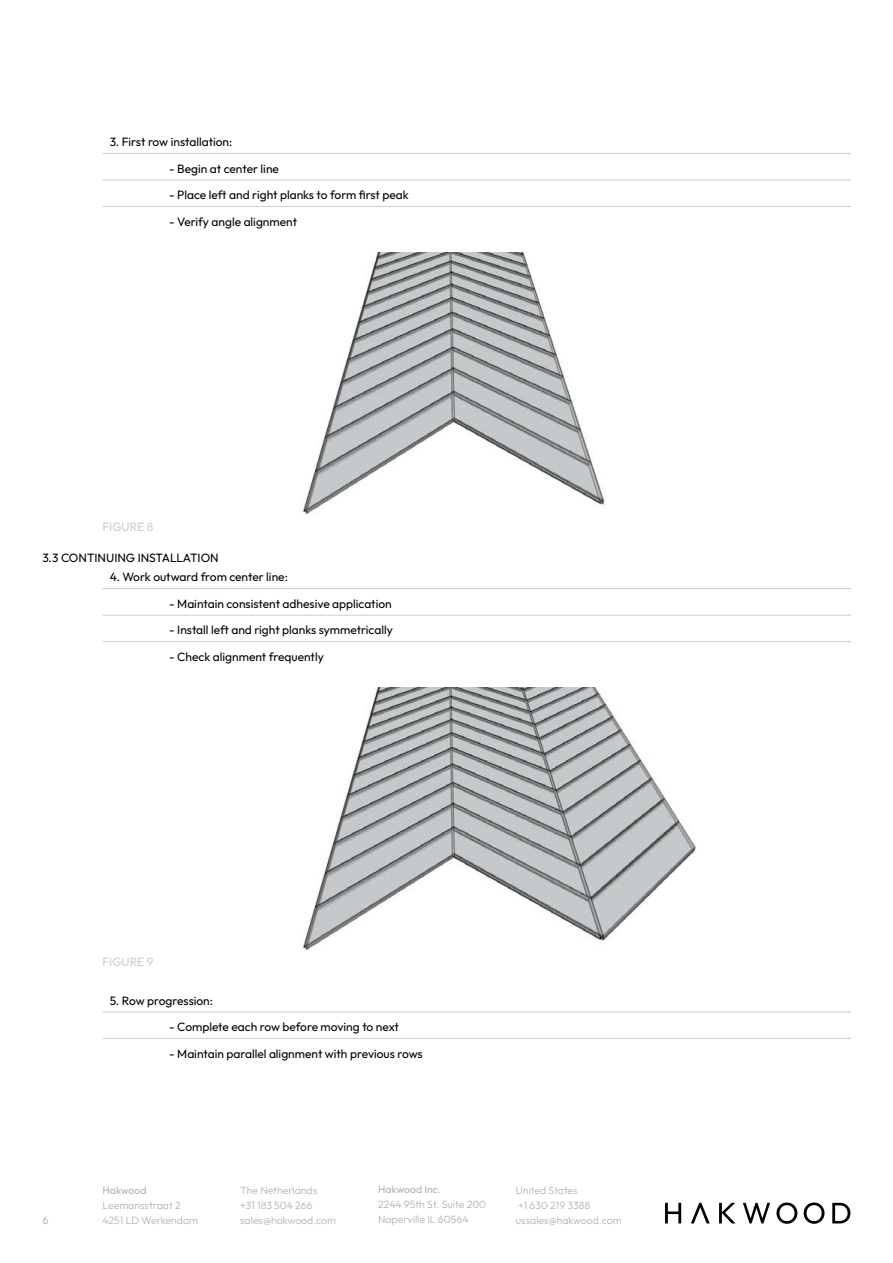
<style>
.page{position:relative;width:893px;height:1263px;background:#fff}
.page>*{position:absolute;margin:0;border:0;box-sizing:border-box;transform-origin:0 0}
.t1{font:12px "Outfit";color:#000}
.t2{font:12px "Outfit";color:#cdcccc}
.t3{font:300 10.5px/15px "Outfit";color:#b3b2b2}
.t4{font:10.5px "Outfit";color:#b3b2b2}
</style>
<div class="page">
<svg style="left:665px;top:1203px;width:16px;height:20px"></svg>
<svg style="left:691px;top:1203px;width:19px;height:20px"></svg>
<svg style="left:719px;top:1203px;width:16px;height:20px"></svg>
<svg style="left:743px;top:1203px;width:27px;height:20px"></svg>
<svg style="left:776px;top:1202px;width:21px;height:22px"></svg>
<svg style="left:804px;top:1202px;width:20px;height:22px"></svg>
<svg style="left:832px;top:1203px;width:18px;height:20px"></svg>
<hr style="left:102px;top:153px;width:749px;height:1px;background:#cdcccc">
<hr style="left:102px;top:180px;width:749px;height:1px;background:#cdcccc">
<hr style="left:102px;top:206px;width:749px;height:1px;background:#cdcccc">
<hr style="left:102px;top:588px;width:749px;height:1px;background:#cdcccc">
<hr style="left:102px;top:615px;width:749px;height:1px;background:#cdcccc">
<hr style="left:102px;top:641px;width:749px;height:1px;background:#cdcccc">
<hr style="left:102px;top:1011px;width:749px;height:1px;background:#cdcccc">
<hr style="left:102px;top:1038px;width:749px;height:1px;background:#cdcccc">
<img style="left:303px;top:253px;width:303px;height:262px">
<img style="left:303px;top:688px;width:393px;height:263px">
<p class="t1" style="left:110px;top:134px;width:124px">3. First row installation:</p>
<p class="t1" style="left:169px;top:161px;width:111px">- Begin at center line</p>
<p class="t1" style="left:169px;top:187px;width:241px">- Place left and right planks to form first peak</p>
<p class="t1" style="left:169px;top:214px;width:129px">- Verify angle alignment</p>
<p class="t2" style="left:102px;top:519px;width:52px">FIGURE 8</p>
<p class="t1" style="left:43px;top:550px;width:178px">3.3 CONTINUING INSTALLATION</p>
<p class="t1" style="left:110px;top:570px;width:180px">4. Work outward from center line:</p>
<p class="t1" style="left:169px;top:596px;width:224px">- Maintain consistent adhesive application</p>
<p class="t1" style="left:169px;top:622px;width:225px">- Install left and right planks symmetrically</p>
<p class="t1" style="left:169px;top:649px;width:156px">- Check alignment frequently</p>
<p class="t4" style="left:43px;top:1213px;width:7px">6</p>
<p class="t2" style="left:102px;top:954px;width:53px">FIGURE 9</p>
<p class="t1" style="left:110px;top:993px;width:105px">5. Row progression:</p>
<p class="t1" style="left:169px;top:1019px;width:231px">- Complete each row before moving to next</p>
<p class="t1" style="left:169px;top:1046px;width:255px">- Maintain parallel alignment with previous rows</p>
<p class="t4" style="left:102px;top:1183px;width:46px">Hakwood</p>
<p class="t3" style="left:102px;top:1198px;width:97px">Leemansstraat 2<br>4251 LD Werkendam</p>
<p class="t3" style="left:240px;top:1183px;width:97px">The Netherlands<br>+31 183 504 266 sales@hakwood.com</p>
<p class="t4" style="left:378px;top:1183px;width:64px">Hakwood Inc.</p>
<p class="t3" style="left:378px;top:1197px;width:110px">2244 95th St. Suite 200<br>Naperville IL 60564</p>
<p class="t3" style="left:516px;top:1183px;width:107px">United States<br>+1 630 219 3388 ussales@hakwood.com</p>
</div>
